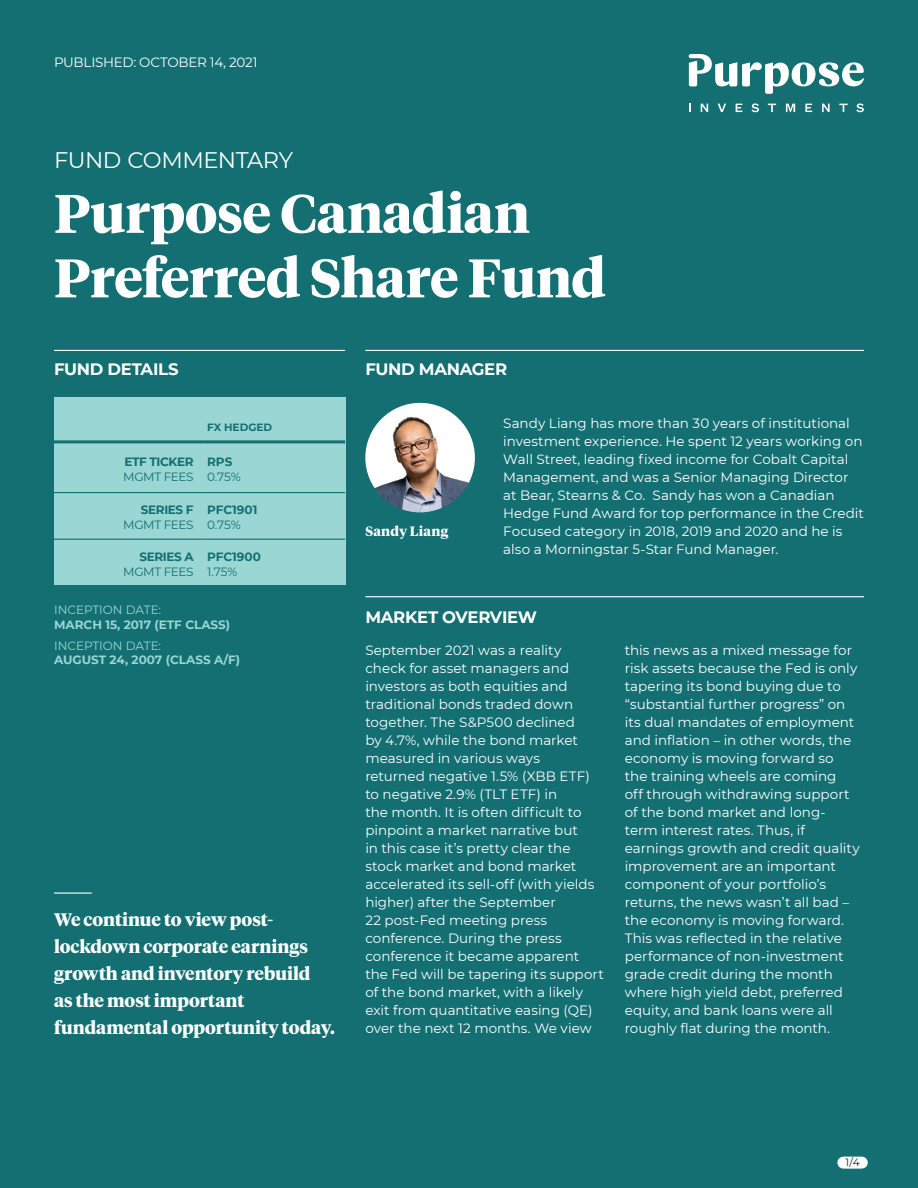
<style>
.page{position:relative;width:918px;height:1188px;background:#136f72}
.page>*{position:absolute;margin:0;border:0;box-sizing:border-box;transform-origin:0 0}
.t1{font:700 54px/64.5px "Tiempos Headline";letter-spacing:-.005em;color:#fff}
.All_caps_caption{font:22.5px "Montserrat";letter-spacing:-.02em;color:#fff}
.All_caps_caption-2{font:700 18px/27px "Tiempos Headline";letter-spacing:-.005em;color:#fff}
.t2{font:700 16.5px "Montserrat";letter-spacing:-.015em;color:#fff}
.Body_copy{font:13.5px/18px "Montserrat";color:#fff}
.Body_copy-2{font:13.5px "Montserrat";letter-spacing:-.02em;color:#fff}
.t3{font:700 13.5px "Tiempos Headline";letter-spacing:.02em;color:#fff}
.t4{font:700 12px/14.4px "Montserrat";color:#99d6d4}
.t5{font:12px/15px "Montserrat";letter-spacing:-.03em;color:#136f72;text-align:right}
.t6{font:700 12px/15px "Montserrat";letter-spacing:-.03em;color:#136f72}
.t7{font:700 12px "Montserrat";letter-spacing:-.005em;color:#136f72}
.t8{font:700 10.5px "Montserrat";color:#136f72}
.All_caps_caption-3{font:10.5px "Montserrat";color:#231f20}
.s1{font-weight:400}
.s2{font-weight:700}
</style>
<div class="page">
<svg style="left:689px;top:54px;width:175px;height:40px"></svg>
<svg style="left:701px;top:104px;width:7px;height:8px"></svg>
<svg style="left:718px;top:104px;width:8px;height:8px"></svg>
<svg style="left:736px;top:104px;width:6px;height:8px"></svg>
<svg style="left:751px;top:103px;width:8px;height:9px"></svg>
<svg style="left:768px;top:104px;width:8px;height:8px"></svg>
<svg style="left:786px;top:104px;width:9px;height:8px"></svg>
<svg style="left:805px;top:104px;width:7px;height:8px"></svg>
<svg style="left:822px;top:104px;width:8px;height:8px"></svg>
<svg style="left:839px;top:104px;width:9px;height:8px"></svg>
<svg style="left:856px;top:103px;width:8px;height:9px"></svg>
<hr style="left:54px;top:350px;width:291px;height:1px;background:#fff">
<hr style="left:365px;top:596px;width:499px;height:1px;background:#fff">
<hr style="left:365px;top:350px;width:499px;height:1px;background:#fff">
<div style="left:54px;top:398px;width:291px;height:187px;background:#99d6d4"></div>
<img style="left:365px;top:403px;width:110px;height:109px;border-radius:55px">
<hr style="left:54px;top:440px;width:150px;height:3px;background:#136f72">
<hr style="left:204px;top:440px;width:141px;height:3px;background:#136f72">
<hr style="left:54px;top:492px;width:150px;height:1px;background:#136f72">
<hr style="left:204px;top:492px;width:141px;height:1px;background:#136f72">
<hr style="left:54px;top:539px;width:150px;height:1px;background:#136f72">
<hr style="left:204px;top:539px;width:141px;height:1px;background:#136f72">
<div style="left:843px;top:1157px;width:19px;height:12px;background:#fff"></div>
<hr style="left:54px;top:893px;width:38px;height:1px;background:#fff">
<h2 class="Body_copy-2" style="left:54px;top:53px;width:205px">PUBLISHED: OCTOBER 14, 2021</h2>
<p class="All_caps_caption" style="left:54px;top:145px;width:240px">FUND COMMENTARY</p>
<h1 class="t1" style="left:54px;top:179px;width:553px">Purpose Canadian<br>Preferred Share Fund</h1>
<h2 class="t2" style="left:54px;top:357px;width:126px">FUND DETAILS</h2>
<h2 class="t2" style="left:365px;top:357px;width:143px">FUND MANAGER</h2>
<p class="t8" style="left:207px;top:420px;width:67px">FX HEDGED</p>
<p class="t6" style="left:123px;top:454px;width:72px">ETF TICKER<br><span class="s1">MGMT FEES</span></p>
<p class="t7" style="left:207px;top:453px;width:27px">RPS</p>
<p class="t5" style="left:207px;top:469px;width:35px">0.75%</p>
<p class="t5" style="left:123px;top:502px;width:72px"><span class="s2">SERIES F<br></span>MGMT FEES</p>
<p class="t7" style="left:207px;top:501px;width:52px">PFC1901</p>
<p class="t5" style="left:207px;top:517px;width:35px">0.75%</p>
<p class="t5" style="left:123px;top:549px;width:72px"><span class="s2">SERIES A<br></span>MGMT FEES</p>
<p class="t7" style="left:207px;top:548px;width:55px">PFC1900</p>
<p class="t5" style="left:207px;top:564px;width:32px">1.75%</p>
<h2 class="t3" style="left:365px;top:522px;width:84px">Sandy Liang</h2>
<p class="Body_copy" style="left:503px;top:414px;width:362px">Sandy Liang has more than 30 years of institutional investment experience. He spent 12 years working on Wall Street, leading fixed income for Cobalt Capital Management, and was a Senior Managing Director at Bear, Stearns &amp; Co. Sandy has won a Canadian Hedge Fund Award for top performance in the Credit Focused category in 2018, 2019 and 2020 and he is also a Morningstar 5-Star Fund Manager.</p>
<p class="t4" style="left:54px;top:602px;width:178px"><span class="s1">INCEPTION DATE:<br></span>MARCH 15, 2017 (ETF CLASS)</p>
<h2 class="t2" style="left:365px;top:606px;width:173px">MARKET OVERVIEW</h2>
<p class="t4" style="left:54px;top:638px;width:188px"><span class="s1">INCEPTION DATE:<br></span>AUGUST 24, 2007 (CLASS A/F)</p>
<p class="Body_copy" style="left:365px;top:641px;width:240px">September 2021 was a reality check for asset managers and investors as both equities and traditional bonds traded down together. The S&amp;P500 declined<br>by 4.7%, while the bond market measured in various ways<br>returned negative 1.5% (XBB ETF) to negative 2.9% (TLT ETF) in<br>the month. It is often difficult to pinpoint a market narrative but<br>in this case it’s pretty clear the stock market and bond market accelerated its sell-off (with yields higher) after the September<br>22 post-Fed meeting press conference. During the press conference it became apparent the Fed will be tapering its support of the bond market, with a likely exit from quantitative easing (QE) over the next 12 months. We view</p>
<p class="Body_copy" style="left:625px;top:641px;width:236px">this news as a mixed message for risk assets because the Fed is only tapering its bond buying due to “substantial further progress” on its dual mandates of employment and inflation – in other words, the economy is moving forward so the training wheels are coming<br>off through withdrawing support of the bond market and long&shy;term interest rates. Thus, if earnings growth and credit quality improvement are an important component of your portfolio’s returns, the news wasn’t all bad – the economy is moving forward.<br>This was reflected in the relative performance of non-investment grade credit during the month where high yield debt, preferred equity, and bank loans were all roughly flat during the month.</p>
<p class="All_caps_caption-2" style="left:54px;top:905px;width:283px">We continue to view post&shy;lockdown corporate earnings growth and inventory rebuild<br>as the most important fundamental opportunity today.</p>
<p class="All_caps_caption-3" style="left:846px;top:1155px;width:16px">1/4</p>
</div>
